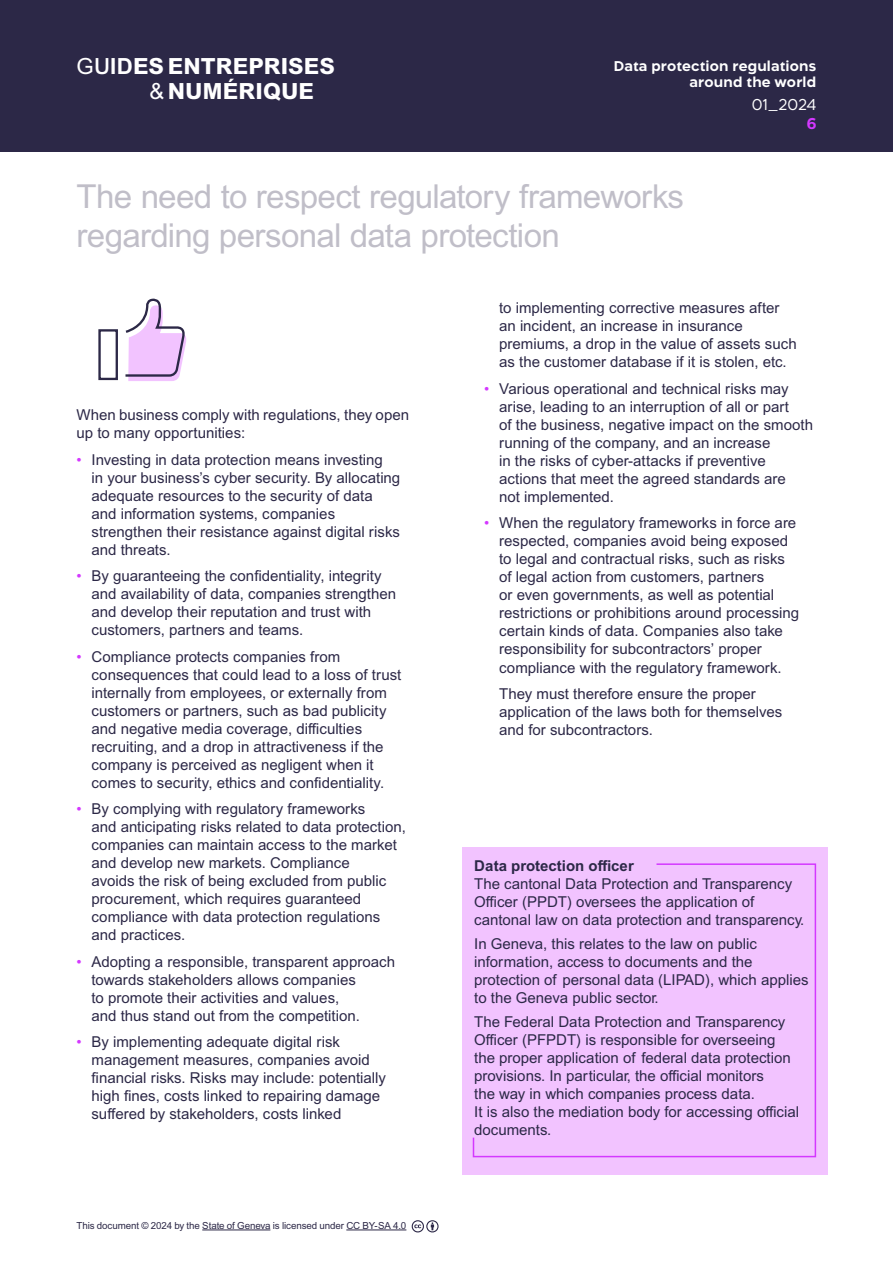
<style>
.page{position:relative;width:893px;height:1263px;background:#fff}
.page>*{position:absolute;margin:0;border:0;box-sizing:border-box;transform-origin:0 0}
.t1{font:33px/39.6px "Arial MT Pro";letter-spacing:-.02em;color:#c0bec8}
.t2{font:800 22.2px/24.5px "Arial MT Pro";letter-spacing:.005em;color:#fff}
.t3{font:15px/18px "Arial MT Pro";color:#2c2847}
.t4{font:700 15px "Arial MT Pro";color:#2c2847}
.t5{font:300 15px "Aftika";letter-spacing:-.02em;color:#fff}
.t6{font:700 15px "Aftika";color:#d438ff}
.t7{font:700 13.5px/16.2px "Aftika";letter-spacing:.01em;color:#fff;text-align:right}
.t8{font:9.75px "Arial MT Pro";letter-spacing:-.01em;color:#2c2847}
.s1{font-weight:400}
.s2{font-weight:500}
.s3{font-weight:700}
.s4{color:#d438ff}
</style>
<div class="page">
<div style="left:0;top:0;width:893px;height:152px;background:#2c2847"></div>
<hr style="left:202px;top:1230px;width:68px;height:1px;background:#2c2847">
<hr style="left:346px;top:1230px;width:60px;height:1px;background:#2c2847">
<svg style="left:412px;top:1220px;width:27px;height:12px"></svg>
<svg style="left:125px;top:299px;width:62px;height:82px"></svg>
<div style="left:98px;top:329px;width:20px;height:51px;border:2px solid #2c2847"></div>
<div style="left:462px;top:848px;width:366px;height:327px;background:#f2c3ff"></div>
<svg style="left:472px;top:863px;width:345px;height:295px"></svg>
<h2 class="t2" style="left:149px;top:55px;width:187px;text-indent:-73px"><span class="s1">G</span><span class="s2">U</span><span class="s3">ID</span>ESENTREPRISES <span class="s1">&amp;</span> NUMÉRIQUE</h2>
<p class="t7" style="left:614px;top:58px;width:204px">Data protection regulations around the world</p>
<p class="t5" style="left:752px;top:95px;width:66px">01_2024</p>
<p class="t6" style="left:807px;top:114px;width:11px">6</p>
<h1 class="t1" style="left:77px;top:178px;width:609px">The need to respect regulatory frameworks regarding personal data protection</h1>
<p class="t3" style="left:77px;top:407px;width:334px">When business comply with regulations, they open up to many opportunities:</p>
<p class="t3" style="left:92px;top:451px;width:310px;text-indent:-15px"><span class="s4">•</span> Investing in data protection means investing<br>in your business’s cyber security. By allocating adequate resources to the security of data and information systems, companies strengthen their resistance against digital risks and threats.</p>
<p class="t3" style="left:92px;top:568px;width:306px;text-indent:-15px"><span class="s4">•</span> By guaranteeing the confidentiality, integrity and availability of data, companies strengthen and develop their reputation and trust with customers, partners and teams.</p>
<p class="t3" style="left:92px;top:648px;width:311px;text-indent:-15px"><span class="s4">•</span> Compliance protects companies from consequences that could lead to a loss of trust internally from employees, or externally from customers or partners, such as bad publicity and negative media coverage, difficulties recruiting, and a drop in attractiveness if the company is perceived as negligent when it comes to security, ethics and confidentiality.</p>
<p class="t3" style="left:92px;top:801px;width:316px;text-indent:-15px"><span class="s4">•</span> By complying with regulatory frameworks<br>and anticipating risks related to data protection, companies can maintain access to the market and develop new markets. Compliance<br>avoids the risk of being excluded from public procurement, which requires guaranteed compliance with data protection regulations and practices.</p>
<p class="t3" style="left:92px;top:953px;width:305px;text-indent:-15px"><span class="s4">•</span> Adopting a responsible, transparent approach towards stakeholders allows companies<br>to promote their activities and values,<br>and thus stand out from the competition.</p>
<p class="t3" style="left:92px;top:1034px;width:296px;text-indent:-15px"><span class="s4">•</span> By implementing adequate digital risk management measures, companies avoid financial risks. Risks may include: potentially high fines, costs linked to repairing damage suffered by stakeholders, costs linked</p>
<p class="t8" style="left:77px;top:1220px;width:331px">This document © 2024 by the State of Geneva is licensed under CC BY-SA 4.0</p>
<p class="t3" style="left:499px;top:300px;width:299px">to implementing corrective measures after an incident, an increase in insurance premiums, a drop in the value of assets such as the customer database if it is stolen, etc.</p>
<p class="t3" style="left:499px;top:380px;width:315px;text-indent:-15px"><span class="s4">•</span> Various operational and technical risks may arise, leading to an interruption of all or part<br>of the business, negative impact on the smooth running of the company, and an increase<br>in the risks of cyber-attacks if preventive actions that meet the agreed standards are<br>not implemented.</p>
<p class="t3" style="left:499px;top:515px;width:301px;text-indent:-15px"><span class="s4">•</span> When the regulatory frameworks in force are respected, companies avoid being exposed to legal and contractual risks, such as risks of legal action from customers, partners<br>or even governments, as well as potential restrictions or prohibitions around processing certain kinds of data. Companies also take responsibility for subcontractors’ proper compliance with the regulatory framework.</p>
<p class="t3" style="left:499px;top:685px;width:285px">They must therefore ensure the proper application of the laws both for themselves and for subcontractors.</p>
<p class="t4" style="left:474px;top:856px;width:161px">Data protection officer</p>
<p class="t3" style="left:474px;top:875px;width:331px">The cantonal Data Protection and Transparency<br>Officer (PPDT) oversees the application of cantonal law on data protection and transparency.</p>
<p class="t3" style="left:474px;top:935px;width:336px">In Geneva, this relates to the law on public information, access to documents and the protection of personal data (LIPAD), which applies to the Geneva public sector.</p>
<p class="t3" style="left:474px;top:1013px;width:326px">The Federal Data Protection and Transparency Officer (PFPDT) is responsible for overseeing the proper application of federal data protection provisions. In particular, the official monitors<br>the way in which companies process data.<br>It is also the mediation body for accessing official documents.</p>
</div>
